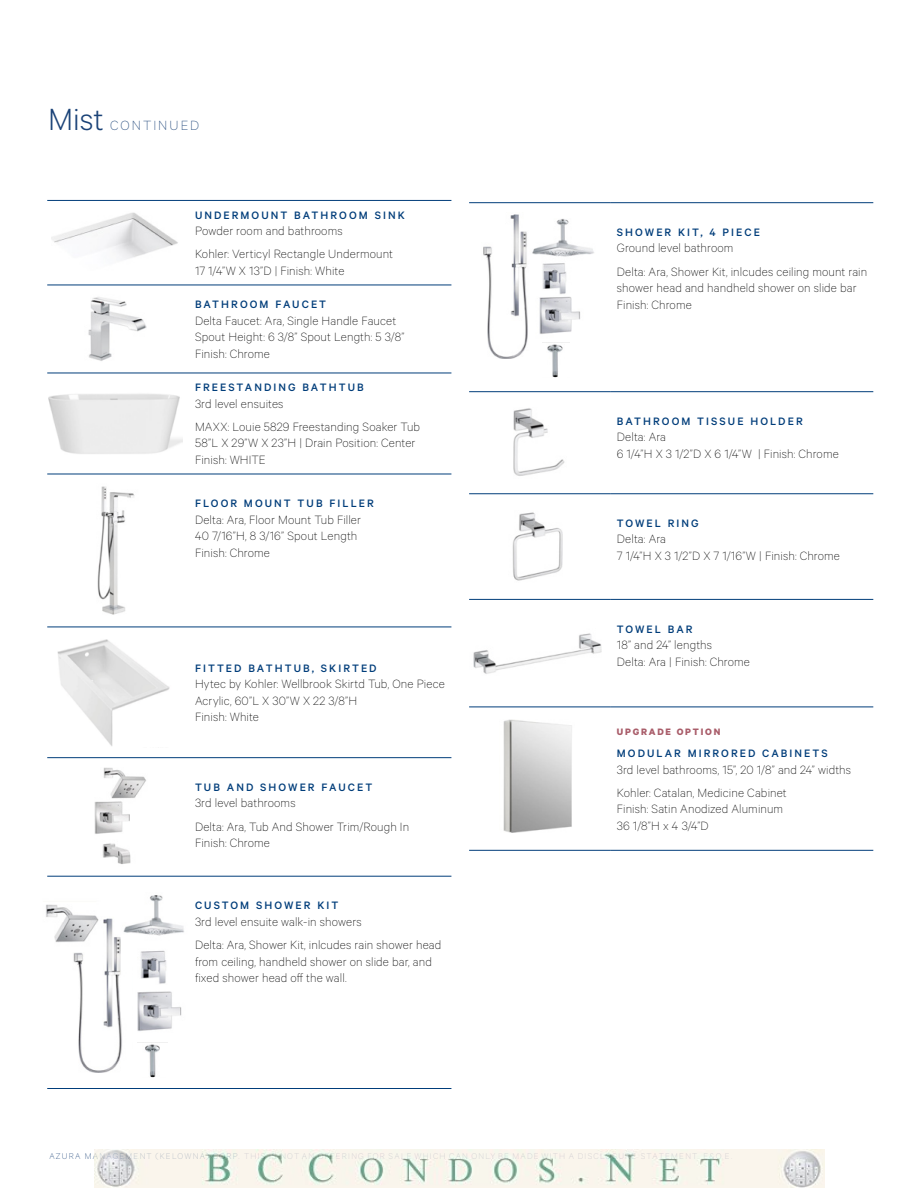
<style>
.page{position:relative;width:918px;height:1188px;background:#fff}
.page>*{position:absolute;margin:0;border:0;box-sizing:border-box;transform-origin:0 0}
.t1{font:300 34.5px "Calibre";color:#1a4277}
.t2{font:100 15px "Calibre";letter-spacing:.135em;color:#1a4277}
.t3{font:100 13.5px/16.5px "Calibre";letter-spacing:.01em;color:#000}
.t4{font:500 12.15px "Calibre";letter-spacing:.17em;color:#003d7a}
.t5{font:700 10.5px "Calibre";letter-spacing:.17em;color:#a95d6a}
</style>
<div class="page">
<hr style="left:47px;top:200px;width:142px;height:1px;background:#003d7a">
<hr style="left:189px;top:200px;width:262px;height:1px;background:#003d7a">
<hr style="left:47px;top:285px;width:142px;height:1px;background:#003d7a">
<hr style="left:189px;top:285px;width:262px;height:1px;background:#003d7a">
<hr style="left:47px;top:373px;width:142px;height:1px;background:#003d7a">
<hr style="left:189px;top:373px;width:262px;height:1px;background:#003d7a">
<hr style="left:47px;top:474px;width:142px;height:1px;background:#003d7a">
<hr style="left:189px;top:474px;width:262px;height:1px;background:#003d7a">
<hr style="left:47px;top:627px;width:142px;height:1px;background:#003d7a">
<hr style="left:189px;top:627px;width:262px;height:1px;background:#003d7a">
<hr style="left:47px;top:757px;width:142px;height:1px;background:#003d7a">
<hr style="left:189px;top:757px;width:262px;height:1px;background:#003d7a">
<hr style="left:47px;top:876px;width:142px;height:1px;background:#003d7a">
<hr style="left:189px;top:876px;width:262px;height:1px;background:#003d7a">
<hr style="left:47px;top:1088px;width:142px;height:1px;background:#003d7a">
<hr style="left:189px;top:1088px;width:262px;height:1px;background:#003d7a">
<img style="left:52px;top:212px;width:126px;height:48px">
<img style="left:88px;top:297px;width:58px;height:64px">
<img style="left:48px;top:394px;width:134px;height:60px">
<img style="left:97px;top:486px;width:38px;height:129px">
<img style="left:57px;top:639px;width:113px;height:107px">
<img style="left:94px;top:768px;width:52px;height:96px">
<img style="left:46px;top:895px;width:138px;height:178px">
<hr style="left:469px;top:202px;width:142px;height:1px;background:#003d7a">
<hr style="left:611px;top:202px;width:262px;height:1px;background:#003d7a">
<hr style="left:469px;top:391px;width:142px;height:1px;background:#003d7a">
<hr style="left:611px;top:391px;width:262px;height:1px;background:#003d7a">
<hr style="left:469px;top:493px;width:142px;height:1px;background:#003d7a">
<hr style="left:611px;top:493px;width:262px;height:1px;background:#003d7a">
<hr style="left:469px;top:599px;width:142px;height:1px;background:#003d7a">
<hr style="left:611px;top:599px;width:262px;height:1px;background:#003d7a">
<hr style="left:469px;top:707px;width:142px;height:1px;background:#003d7a">
<hr style="left:611px;top:707px;width:262px;height:1px;background:#003d7a">
<hr style="left:469px;top:850px;width:142px;height:1px;background:#003d7a">
<hr style="left:611px;top:850px;width:262px;height:1px;background:#003d7a">
<img style="left:483px;top:214px;width:111px;height:144px">
<img style="left:513px;top:408px;width:52px;height:68px">
<img style="left:512px;top:512px;width:51px;height:69px">
<img style="left:473px;top:633px;width:129px;height:41px">
<img style="left:503px;top:719px;width:69px;height:113px">
<img style="left:133px;top:945px;width:51px;height:103px">
<img style="left:138px;top:1043px;width:29px;height:35px">
<img style="left:543px;top:343px;width:27px;height:35px">
<img style="left:94px;top:1149px;width:731px;height:39px">
<h1 class="t1" style="left:48px;top:100px;width:57px">Mist</h1>
<p class="t2" style="left:110px;top:117px;width:91px">CONTINUED</p>
<p class="t4" style="left:195px;top:208px;width:211px">UNDERMOUNT BATHROOM SINK</p>
<p class="t3" style="left:195px;top:219px;width:200px;line-height:23.2px">Powder room and bathrooms<br>Kohler: Verticyl Rectangle Undermount</p>
<p class="t3" style="left:195px;top:262px;width:151px">17 1/4”W X 13”D | Finish: White</p>
<p class="t4" style="left:195px;top:297px;width:133px">BATHROOM FAUCET</p>
<p class="t3" style="left:195px;top:312px;width:211px">Delta Faucet: Ara, Single Handle Faucet<br>Spout Height: 6 3/8” Spout Length: 5 3/8”<br>Finish: Chrome</p>
<p class="t4" style="left:195px;top:380px;width:170px">FREESTANDING BATHTUB</p>
<p class="t3" style="left:195px;top:391px;width:227px;line-height:23.2px">3rd level ensuites<br>MAXX: Louie 5829 Freestanding Soaker Tub</p>
<p class="t3" style="left:195px;top:434px;width:222px">58”L X 29”W X 23”H | Drain Position: Center<br>Finish: WHITE</p>
<p class="t4" style="left:195px;top:496px;width:180px">FLOOR MOUNT TUB FILLER</p>
<p class="t3" style="left:195px;top:511px;width:168px">Delta: Ara, Floor Mount Tub Filler<br>40 7/16”H, 8 3/16” Spout Length<br>Finish: Chrome</p>
<p class="t4" style="left:195px;top:661px;width:183px">FITTED BATHTUB, SKIRTED</p>
<p class="t3" style="left:195px;top:675px;width:251px">Hytec by Kohler: Wellbrook Skirtd Tub, One Piece<br>Acrylic, 60”L X 30”W X 22 3/8”H<br>Finish: White</p>
<p class="t4" style="left:195px;top:780px;width:179px">TUB AND SHOWER FAUCET</p>
<p class="t3" style="left:195px;top:791px;width:216px;line-height:23.2px">3rd level bathrooms<br>Delta: Ara, Tub And Shower Trim/Rough In</p>
<p class="t3" style="left:195px;top:834px;width:77px">Finish: Chrome</p>
<p class="t4" style="left:195px;top:899px;width:145px">CUSTOM SHOWER KIT</p>
<p class="t3" style="left:195px;top:909px;width:248px;line-height:23.2px">3rd level ensuite walk-in showers<br>Delta: Ara, Shower Kit, inlcudes rain shower head</p>
<p class="t3" style="left:195px;top:953px;width:239px">from ceiling, handheld shower on slide bar, and fixed shower head off the wall.</p>
<p class="t4" style="left:617px;top:225px;width:145px">SHOWER KIT, 4 PIECE</p>
<p class="t3" style="left:617px;top:236px;width:252px;line-height:23.2px">Ground level bathroom<br>Delta: Ara, Shower Kit, inlcudes ceiling mount rain</p>
<p class="t3" style="left:617px;top:279px;width:241px">shower head and handheld shower on slide bar<br>Finish: Chrome</p>
<p class="t4" style="left:617px;top:414px;width:187px">BATHROOM TISSUE HOLDER</p>
<p class="t3" style="left:617px;top:428px;width:224px">Delta: Ara<br>6 1/4”H X 3 1/2”D X 6 1/4”W | Finish: Chrome</p>
<p class="t4" style="left:617px;top:516px;width:83px">TOWEL RING</p>
<p class="t3" style="left:617px;top:530px;width:225px">Delta: Ara<br>7 1/4”H X 3 1/2”D X 7 1/16”W | Finish: Chrome</p>
<p class="t4" style="left:617px;top:622px;width:77px">TOWEL BAR</p>
<p class="t3" style="left:617px;top:636px;width:135px">18” and 24” lengths<br>Delta: Ara | Finish: Chrome</p>
<p class="t5" style="left:617px;top:725px;width:105px">UPGRADE OPTION</p>
<p class="t4" style="left:617px;top:746px;width:212px">MODULAR MIRRORED CABINETS</p>
<p class="t3" style="left:617px;top:757px;width:236px;line-height:23.2px">3rd level bathrooms, 15”, 20 1/8” and 24” widths<br>Kohler: Catalan, Medicine Cabinet</p>
<p class="t3" style="left:617px;top:800px;width:168px">Finish: Satin Anodized Aluminum<br>36 1/8”H x 4 3/4”D</p>
</div>
